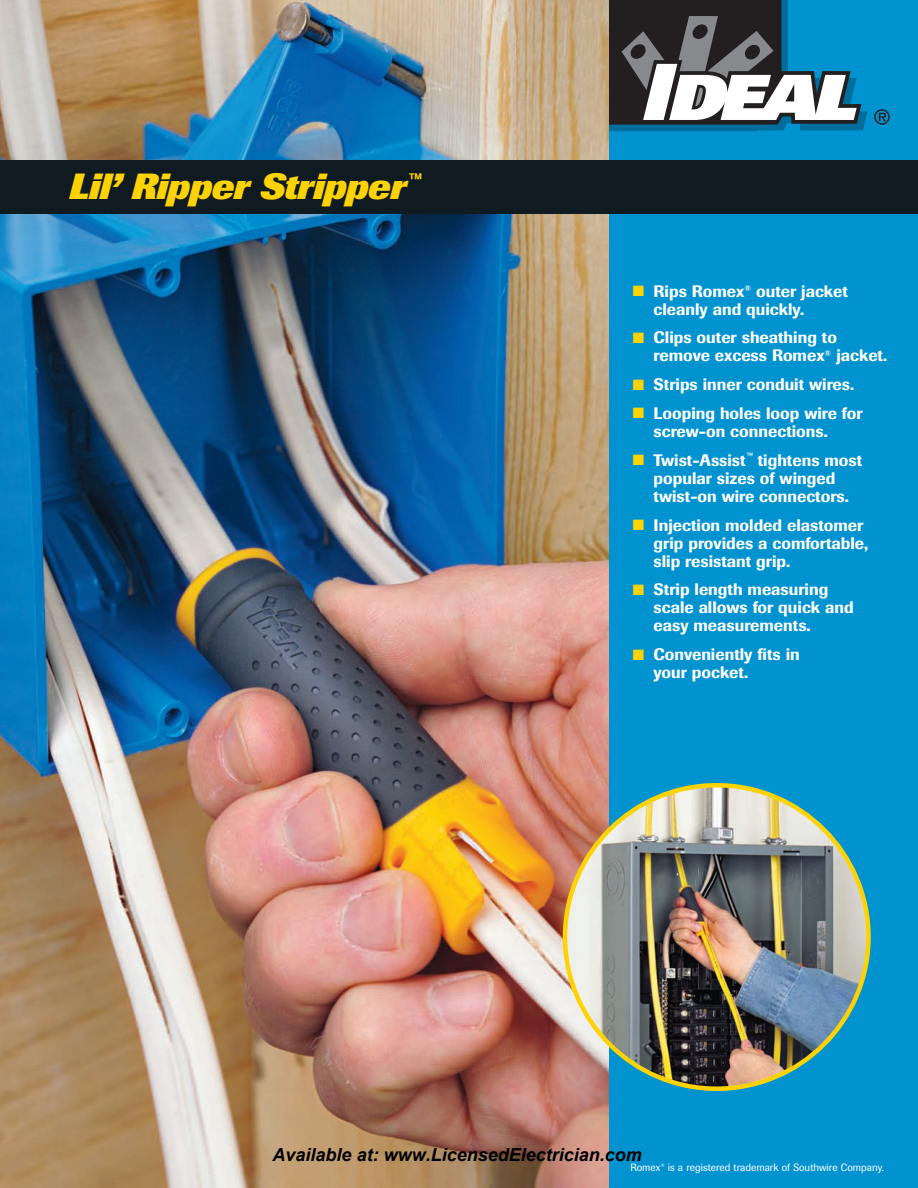
<style>
.page{position:relative;width:918px;height:1188px;background:#fff}
.page>*{position:absolute;margin:0;border:0;box-sizing:border-box;transform-origin:0 0}
.t1{font:italic 800 36px "Imago";letter-spacing:-.015em;color:#fed304}
.t2{font:italic 700 18px "Arial";color:#000}
.t3{font:500 16.5px/18px "Imago";color:#fff}
.t4{font:10.5px "Imago";color:#fff}
.s1{color:#fed304}
</style>
<div class="page">
<img style="left:0;top:0;width:610px;height:1188px">
<div style="left:610px;top:0;width:308px;height:1188px;background:#0093d0"></div>
<svg style="left:610px;top:0;width:280px;height:131px"></svg>
<div style="left:0;top:160px;width:918px;height:54px;background:#101a21"></div>
<img style="left:563px;top:783px;width:308px;height:308px">
<h1 class="t1" style="left:69px;top:174px;width:353px">Lil’ Ripper Stripper<sup>™</sup></h1>
<p class="t3" style="left:654px;top:284px;width:196px;text-indent:-21px"><span class="s1">■</span> Rips Romex<sup>®</sup> outer jacket cleanly and quickly.</p>
<p class="t3" style="left:654px;top:330px;width:235px;text-indent:-21px"><span class="s1">■</span> Clips outer sheathing to remove excess Romex<sup>®</sup> jacket.</p>
<p class="t3" style="left:633px;top:377px;width:223px"><span class="s1">■</span> Strips inner conduit wires.</p>
<p class="t3" style="left:654px;top:406px;width:211px;text-indent:-21px"><span class="s1">■</span> Looping holes loop wire for screw-on connections.</p>
<p class="t3" style="left:633px;top:453px;width:231px;text-align:center"><span class="s1">■</span> Twist-Assist<sup>™</sup> tightens most popular sizes of winged twist-on wire connectors.</p>
<p class="t3" style="left:654px;top:518px;width:216px;text-indent:-21px"><span class="s1">■</span> Injection molded elastomer grip provides a comfortable, slip resistant grip.</p>
<p class="t3" style="left:654px;top:582px;width:202px;text-indent:-21px"><span class="s1">■</span> Strip length measuring scale allows for quick and easy measurements.</p>
<p class="t3" style="left:654px;top:647px;width:148px;text-indent:-21px"><span class="s1">■</span> Conveniently fits in your pocket.</p>
<p class="t2" style="left:273px;top:1143px;width:371px">Available at: www.LicensedElectrician.com</p>
<p class="t4" style="left:630px;top:1164px;width:255px">Romex<sup>®</sup> is a registered trademark of Southwire Company.</p>
</div>
